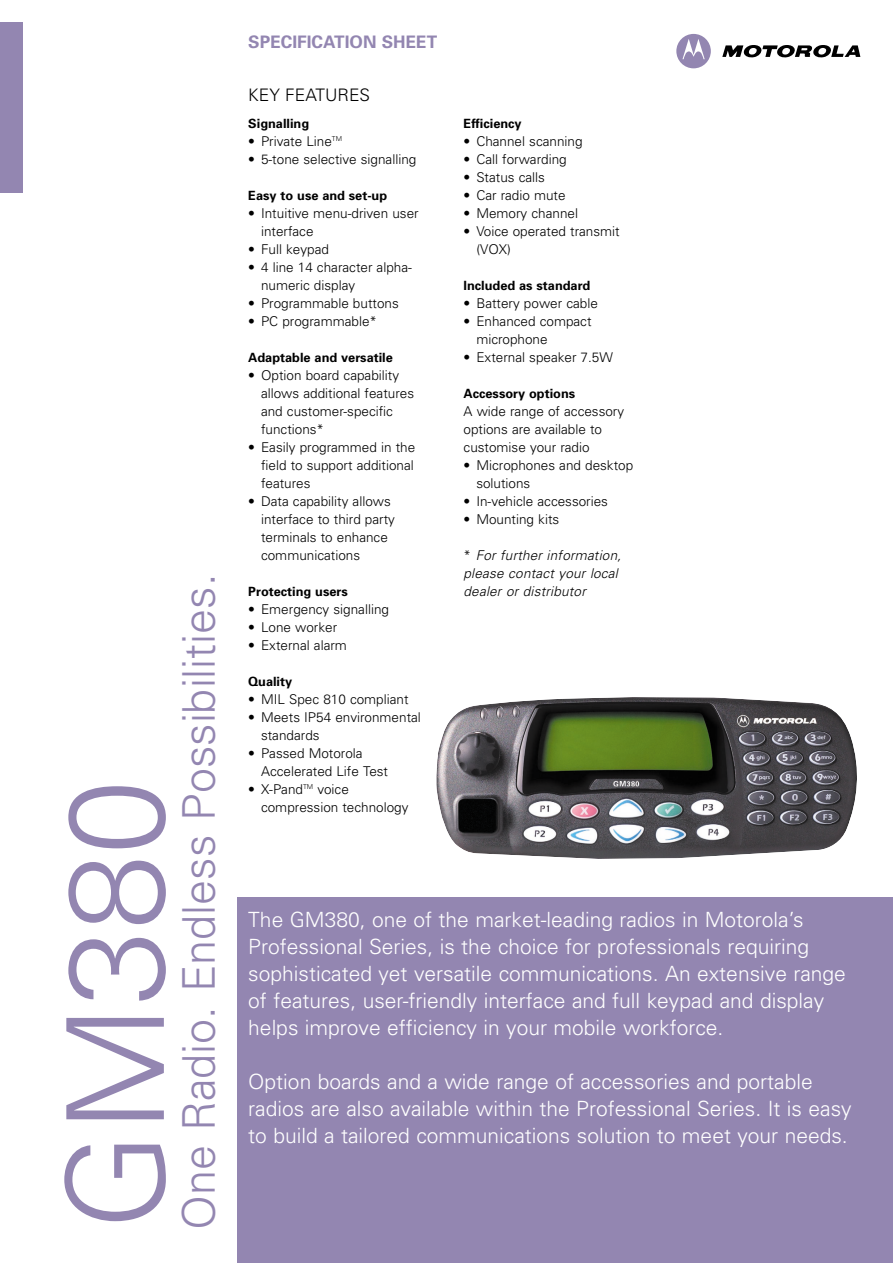
<style>
.page{position:relative;width:893px;height:1263px;background:#fff}
.page>*{position:absolute;margin:0;border:0;box-sizing:border-box;transform-origin:0 0}
.t1{font:300 135px "Univers";color:#9386b1}
.t2{font:300 45px "Univers";color:#9386b1}
.t3{font:300 21px/27px "Univers";color:#fff}
.t4{font:700 17.25px "Univers";color:#9386b1}
.t5{font:300 17.25px "Univers";color:#000}
.t6{font:300 13.5px/18px "Univers";color:#000}
.t7{font:italic 300 13.5px/18px "Univers";letter-spacing:.015em;color:#000}
.t8{font:700 12.75px "Univers";color:#000}
.s1{font-style:normal}
</style>
<div class="page">
<img style="left:436px;top:697px;width:421px;height:162px">
<div style="left:238px;top:897px;width:654px;height:366px;background:#9386b1"></div>
<div style="left:0;top:22px;width:22px;height:171px;background:#9386b1"></div>
<svg style="left:676px;top:34px;width:34px;height:34px"></svg>
<svg style="left:722px;top:45px;width:138px;height:13px"></svg>
<h1 class="t1" style="left:66px;top:1230px;width:452px;rotate:-90deg">GM380</h1>
<h2 class="t2" style="left:182px;top:1230px;width:658px;rotate:-90deg">One Radio. Endless Possibilities.</h2>
<p class="t4" style="left:248px;top:36px;width:190px">SPECIFICATION SHEET</p>
<p class="t5" style="left:248px;top:88px;width:123px">KEY FEATURES</p>
<p class="t8" style="left:248px;top:119px;width:62px">Signalling</p>
<p class="t6" style="left:248px;top:133px;width:95px">• Private Line<sup>TM</sup></p>
<p class="t6" style="left:248px;top:151px;width:170px">• 5-tone selective signalling</p>
<p class="t8" style="left:248px;top:191px;width:140px">Easy to use and set-up</p>
<p class="t6" style="left:261px;top:205px;width:159px;text-indent:-13px">• Intuitive menu-driven user interface</p>
<p class="t6" style="left:248px;top:241px;width:82px">• Full keypad</p>
<p class="t6" style="left:261px;top:259px;width:152px;text-indent:-13px">• 4 line 14 character alpha&shy;numeric display</p>
<p class="t6" style="left:248px;top:295px;width:152px">• Programmable buttons</p>
<p class="t6" style="left:248px;top:313px;width:130px">• PC programmable*</p>
<p class="t8" style="left:248px;top:353px;width:146px">Adaptable and versatile</p>
<p class="t6" style="left:261px;top:367px;width:154px;text-indent:-13px">• Option board capability allows additional features and customer-specific functions*</p>
<p class="t6" style="left:261px;top:439px;width:156px;text-align:justify;text-indent:-13px">• Easily programmed in the field to support additional features</p>
<p class="t6" style="left:261px;top:493px;width:135px;text-indent:-13px">• Data capability allows interface to third party terminals to enhance communications</p>
<p class="t8" style="left:248px;top:587px;width:101px">Protecting users</p>
<p class="t6" style="left:248px;top:601px;width:142px">• Emergency signalling</p>
<p class="t6" style="left:248px;top:619px;width:90px">• Lone worker</p>
<p class="t6" style="left:248px;top:637px;width:100px">• External alarm</p>
<p class="t8" style="left:248px;top:677px;width:45px">Quality</p>
<p class="t6" style="left:248px;top:691px;width:162px">• MIL Spec 810 compliant</p>
<p class="t6" style="left:261px;top:709px;width:161px;text-indent:-13px">• Meets IP54 environmental standards</p>
<p class="t6" style="left:261px;top:745px;width:129px;text-indent:-13px">• Passed Motorola<br>Accelerated Life Test</p>
<p class="t6" style="left:261px;top:781px;width:149px;text-indent:-13px">• X-Pand<sup>TM</sup> voice compression technology</p>
<p class="t8" style="left:463px;top:119px;width:60px">Efficiency</p>
<p class="t6" style="left:463px;top:133px;width:120px">• Channel scanning</p>
<p class="t6" style="left:463px;top:151px;width:105px">• Call forwarding</p>
<p class="t6" style="left:463px;top:169px;width:83px">• Status calls</p>
<p class="t6" style="left:463px;top:187px;width:104px">• Car radio mute</p>
<p class="t6" style="left:463px;top:205px;width:116px">• Memory channel</p>
<p class="t6" style="left:476px;top:223px;width:145px;text-indent:-13px">• Voice operated transmit (VOX)</p>
<p class="t8" style="left:463px;top:281px;width:128px">Included as standard</p>
<p class="t6" style="left:463px;top:295px;width:136px">• Battery power cable</p>
<p class="t6" style="left:476px;top:313px;width:117px;text-indent:-13px">• Enhanced compact microphone</p>
<p class="t6" style="left:463px;top:349px;width:151px">• External speaker 7.5W</p>
<p class="t8" style="left:463px;top:389px;width:113px">Accessory options</p>
<p class="t6" style="left:463px;top:403px;width:162px">A wide range of accessory options are available to customise your radio</p>
<p class="t6" style="left:476px;top:457px;width:158px;text-indent:-13px">• Microphones and desktop solutions</p>
<p class="t6" style="left:463px;top:493px;width:146px">• In-vehicle accessories</p>
<p class="t6" style="left:463px;top:511px;width:97px">• Mounting kits</p>
<p class="t7" style="left:463px;top:547px;width:159px"><span class="s1">*</span> For further information, please contact your local dealer or distributor</p>
<p class="t3" style="left:248px;top:908px;width:599px">The GM380, one of the market-leading radios in Motorola’s Professional Series, is the choice for professionals requiring sophisticated yet versatile communications. An extensive range of features, user-friendly interface and full keypad and display helps improve efficiency in your mobile workforce.</p>
<h3 class="t3" style="left:248px;top:1070px;width:605px">Option boards and a wide range of accessories and portable radios are also available within the Professional Series. It is easy to build a tailored communications solution to meet your needs.</h3>
</div>
